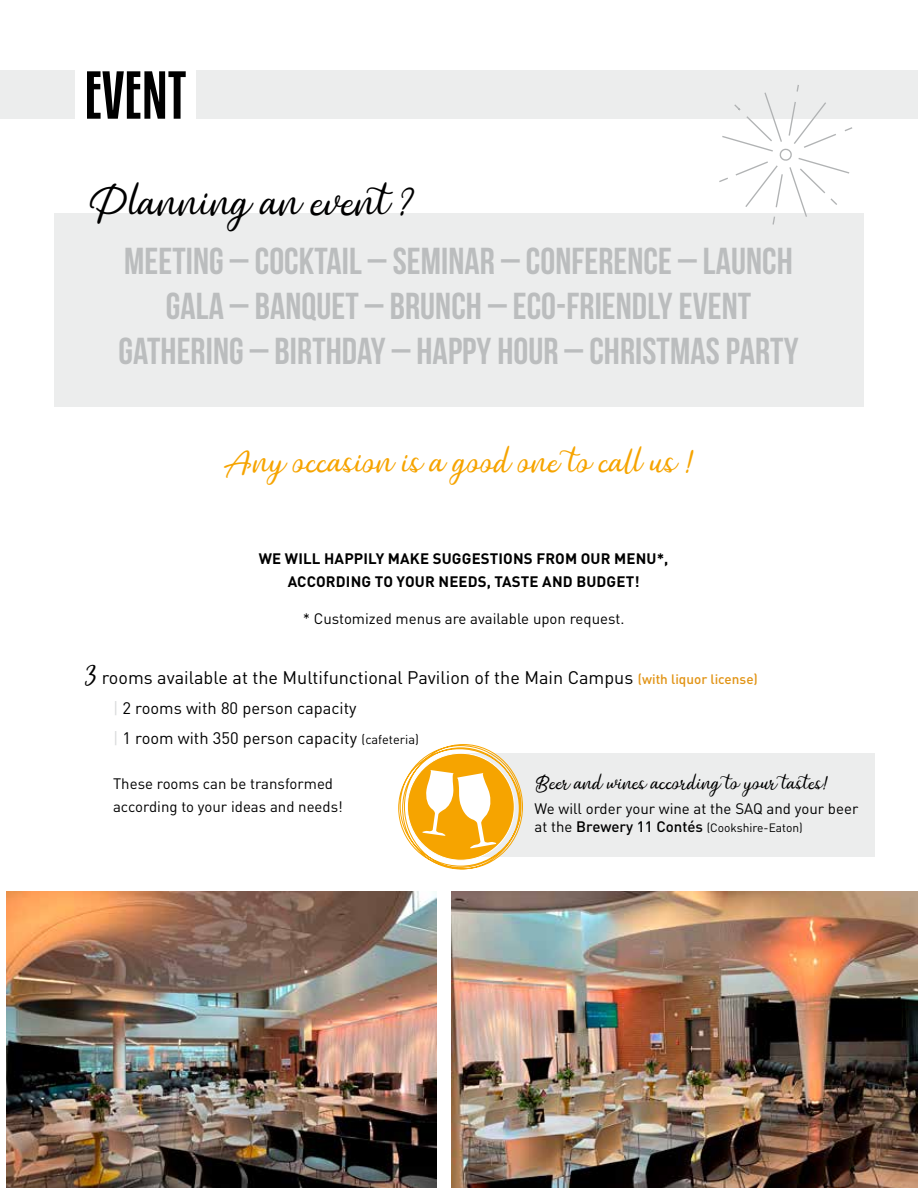
<style>
.page{position:relative;width:918px;height:1188px;background:#fff}
.page>*{position:absolute;margin:0;border:0;box-sizing:border-box;transform-origin:0 0}
.t1{font:60px "Kenyan Coffee Rg";color:#000}
.t2{font:42px "Vesetia";color:#000}
.t3{font:37.5px/45px "Bebas Neue";letter-spacing:.005em;color:#bbbdbe;text-align:center}
.t4{font:33px "Vesetia";color:#f6a400}
.t5{font:19.5px "Vesetia";color:#000}
.t6{font:18px "DINOT";color:#000}
.t7{font:16.5px/30px "DINOT";color:#000}
.t8{font:15px/22.5px "DINOT";color:#000}
.t9{font:700 15px/22.5px "DINOT";letter-spacing:.01em;color:#000;text-align:center}
.t10{font:12px "DINOT";color:#000}
.s1{font-family:"Vesetia";font-size:30px}
.s2{font-weight:500;font-size:13.5px;color:#e19314}
.s3{color:#d9dadb}
.s4{font-size:12.75px}
.s5{font-size:15px}
.s6{font-weight:500;font-size:15px}
</style>
<div class="page">
<div style="left:54px;top:214px;width:810px;height:193px;background:#eceded"></div>
<div style="left:197px;top:70px;width:721px;height:49px;background:#eceded"></div>
<div style="left:0;top:70px;width:74px;height:49px;background:#eceded"></div>
<div style="left:465px;top:753px;width:410px;height:103px;background:#eceded"></div>
<svg style="left:398px;top:744px;width:125px;height:125px"></svg>
<svg style="left:718px;top:85px;width:135px;height:140px"></svg>
<img style="left:7px;top:891px;width:429px;height:297px">
<img style="left:451px;top:891px;width:467px;height:297px">
<h1 class="t1" style="left:84px;top:55px;width:103px">EVENT</h1>
<h2 class="t2" style="left:89px;top:178px;width:326px">Planning an event ?</h2>
<h3 class="t3" style="left:118px;top:238px;width:682px">MEETING – COCKTAIL – SEMINAR – CONFERENCE – LAUNCH<br>GALA – BANQUET – BRUNCH – ECO-FRIENDLY EVENT<br>GATHERING – BIRTHDAY – HAPPY HOUR – CHRISTMAS PARTY</h3>
<h3 class="t4" style="left:224px;top:443px;width:471px">Any occasion is a good one to call us !</h3>
<p class="t9" style="left:259px;top:547px;width:411px">WE WILL HAPPILY MAKE SUGGESTIONS FROM OUR MENU*,<br>ACCORDING TO YOUR NEEDS, TASTE AND BUDGET!</p>
<p class="t8" style="left:303px;top:607px;width:323px">* Customized menus are available upon request.</p>
<p class="t6" style="left:85px;top:664px;width:675px"><span class="s1">3</span> rooms available at the Multifunctional Pavilion of the Main Campus <span class="s2">(with liquor license)</span></p>
<p class="t7" style="left:113px;top:692px;width:307px"><span class="s3">|</span> 2 rooms with 80 person capacity<br><span class="s3">|</span> 1 room with 350 person capacity <span class="s4">(cafeteria)</span></p>
<p class="t8" style="left:113px;top:772px;width:231px">These rooms can be transformed according to your ideas and needs!</p>
<h3 class="t5" style="left:535px;top:772px;width:295px">Beer and wines according to your tastes!</h3>
<p class="t8" style="left:535px;top:796px;width:325px">We will order your wine at the SAQ and your beer</p>
<p class="t10" style="left:535px;top:818px;width:270px"><span class="s5">at the</span> <span class="s6">Brewery 11 Contés</span> (Cookshire-Eaton)</p>
</div>
